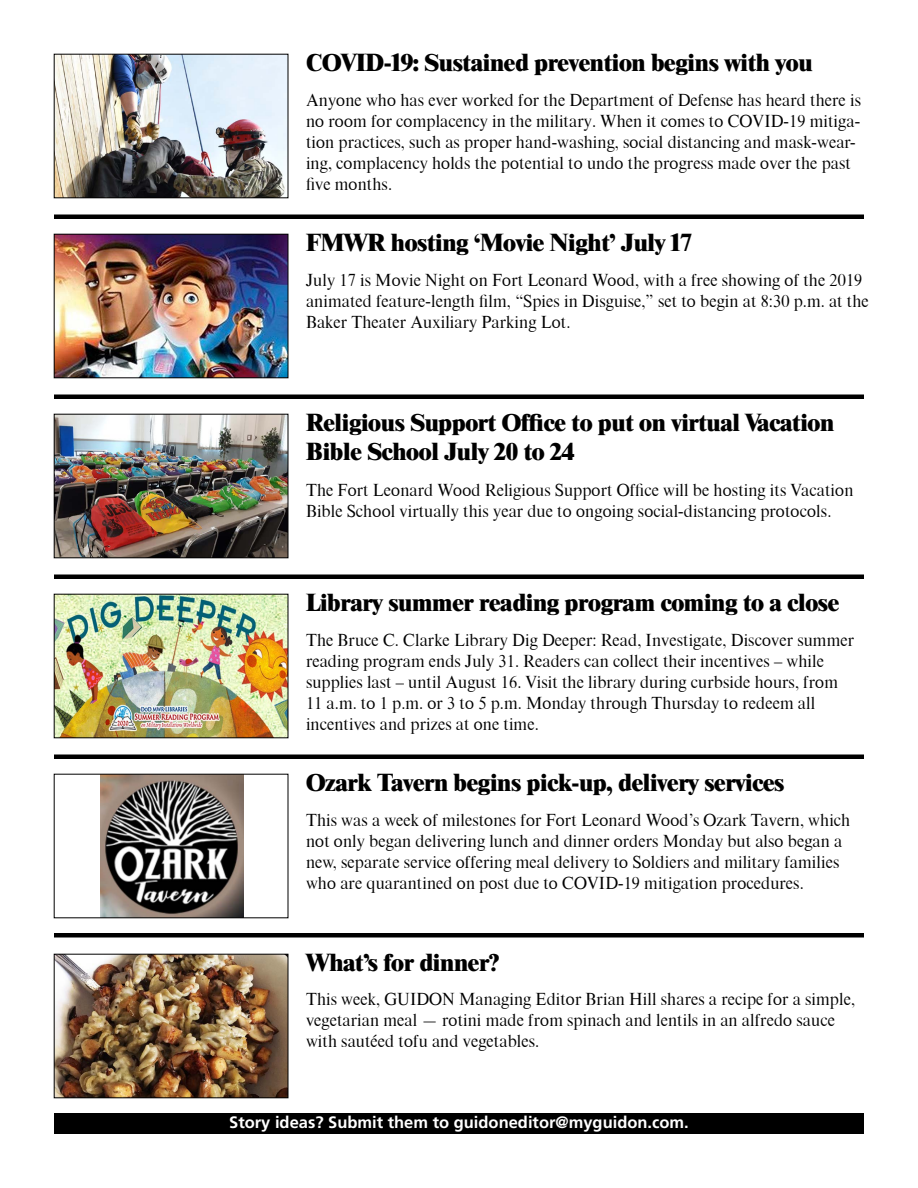
<style>
.page{position:relative;width:918px;height:1188px;background:#fff}
.page>*{position:absolute;margin:0;border:0;box-sizing:border-box;transform-origin:0 0}
.t1{font:800 24px/28.8px "Times Com";letter-spacing:-.015em;color:#000}
.t2{font:16.5px/21px "Times Eighteen Com";color:#000}
.t3{font:700 16.5px "Frutiger LT Pro";color:#fff}
</style>
<div class="page">
<img style="left:56px;top:956px;width:230px;height:140px">
<div style="left:54px;top:954px;width:234px;height:144px;border:1px solid #000"></div>
<div style="left:54px;top:214px;width:810px;height:5px;border:2px solid #000"></div>
<div style="left:54px;top:394px;width:810px;height:5px;border:2px solid #000"></div>
<div style="left:54px;top:574px;width:810px;height:5px;border:2px solid #000"></div>
<div style="left:54px;top:754px;width:810px;height:5px;border:2px solid #000"></div>
<div style="left:54px;top:933px;width:810px;height:5px;border:2px solid #000"></div>
<img style="left:56px;top:416px;width:230px;height:140px">
<div style="left:54px;top:414px;width:234px;height:144px;border:1px solid #000"></div>
<div style="left:55px;top:1114px;width:808px;height:19px;background:#000"></div>
<div style="left:54px;top:1113px;width:810px;height:21px;border:2px solid #000"></div>
<img style="left:56px;top:596px;width:230px;height:140px">
<img style="left:56px;top:56px;width:230px;height:140px">
<div style="left:54px;top:54px;width:234px;height:144px;border:1px solid #000"></div>
<img style="left:56px;top:236px;width:230px;height:140px">
<div style="left:54px;top:234px;width:234px;height:144px;border:1px solid #000"></div>
<img style="left:101px;top:776px;width:143px;height:140px">
<div style="left:54px;top:774px;width:234px;height:144px;border:1px solid #000"></div>
<h1 class="t1" style="left:306px;top:48px;width:508px">COVID-19: Sustained prevention begins with you</h1>
<p class="t2" style="left:306px;top:90px;width:557px">Anyone who has ever worked for the Department of Defense has heard there is no room for complacency in the military. When it comes to COVID-19 mitiga&shy;tion practices, such as proper hand-washing, social distancing and mask-wear&shy;ing, complacency holds the potential to undo the progress made over the past five months.</p>
<h1 class="t1" style="left:306px;top:228px;width:387px">FMWR hosting ‘Movie Night’ July 17</h1>
<p class="t2" style="left:306px;top:270px;width:564px">July 17 is Movie Night on Fort Leonard Wood, with a free showing of the 2019 animated feature-length film, “Spies in Disguise,” set to begin at 8:30 p.m. at the<br>Baker Theater Auxiliary Parking Lot.</p>
<h1 class="t1" style="left:306px;top:408px;width:530px">Religious Support Office to put on virtual Vacation<br>Bible School July 20 to 24</h1>
<p class="t2" style="left:306px;top:480px;width:549px">The Fort Leonard Wood Religious Support Office will be hosting its Vacation<br>Bible School virtually this year due to ongoing social-distancing protocols.</p>
<h1 class="t1" style="left:306px;top:588px;width:535px">Library summer reading program coming to a close</h1>
<p class="t2" style="left:306px;top:630px;width:550px">The Bruce C. Clarke Library Dig Deeper: Read, Investigate, Discover summer reading program ends July 31. Readers can collect their incentives – while supplies last – until August 16. Visit the library during curbside hours, from 11 a.m. to 1 p.m. or 3 to 5 p.m. Monday through Thursday to redeem all incentives and prizes at one time.</p>
<h1 class="t1" style="left:306px;top:768px;width:480px">Ozark Tavern begins pick-up, delivery services</h1>
<p class="t2" style="left:306px;top:810px;width:546px">This was a week of milestones for Fort Leonard Wood’s Ozark Tavern, which not only began delivering lunch and dinner orders Monday but also began a new, separate service offering meal delivery to Soldiers and military families who are quarantined on post due to COVID-19 mitigation procedures.</p>
<h1 class="t1" style="left:306px;top:948px;width:195px">What’s for dinner?</h1>
<p class="t2" style="left:306px;top:989px;width:551px">This week, GUIDON Managing Editor Brian Hill shares a recipe for a simple, vegetarian meal — rotini made from spinach and lentils in an alfredo sauce with sautéed tofu and vegetables.</p>
<p class="t3" style="left:229px;top:1113px;width:461px">Story ideas? Submit them to guidoneditor@myguidon.com.</p>
</div>
